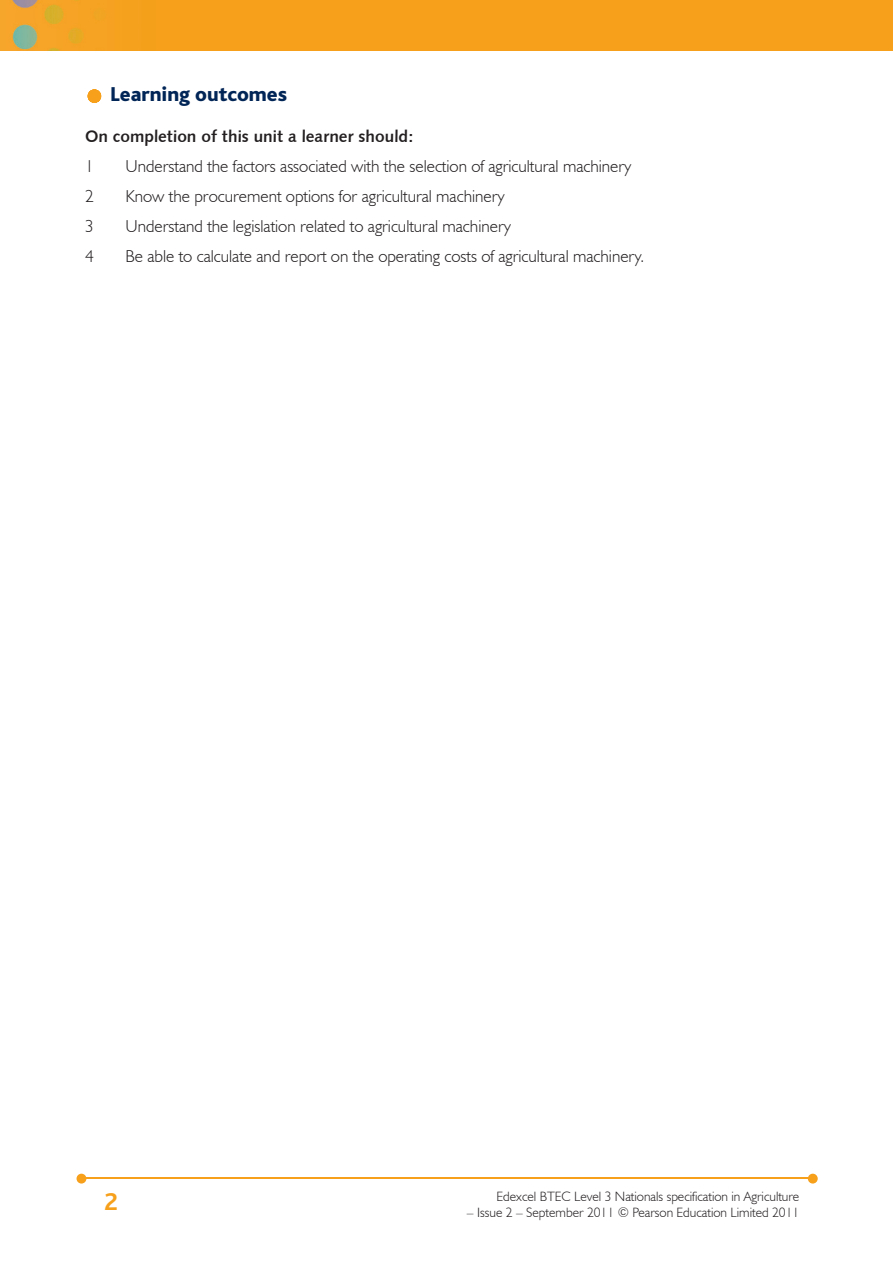
<style>
.page{position:relative;width:893px;height:1263px;background:#fff}
.page>*{position:absolute;margin:0;border:0;box-sizing:border-box;transform-origin:0 0}
.t1{font:700 25.5px "Bliss";color:#f6a01b}
.t2{font:800 21px "Bliss";color:#002556}
.t3{font:300 17.25px "Humanist 521 BT";color:#231f20}
.t4{font:16.5px "Humanist 531 BT Bold A";color:#231f20}
.t5{font:300 13.5px "Humanist 521 BT";color:#231f20}
</style>
<div class="page">
<img style="left:0;top:0;width:893px;height:51px">
<hr style="left:82px;top:1178px;width:728px;height:1px;background:#f6a01b">
<svg style="left:808px;top:1174px;width:10px;height:9px"></svg>
<svg style="left:77px;top:1174px;width:9px;height:9px"></svg>
<svg style="left:88px;top:89px;width:13px;height:14px"></svg>
<p class="t2" style="left:111px;top:83px;width:178px">Learning outcomes</p>
<p class="t4" style="left:85px;top:126px;width:330px">On completion of this unit a learner should:</p>
<p class="t3" style="left:85px;top:156px;width:10px">1</p>
<p class="t3" style="left:125px;top:156px;width:508px">Understand the factors associated with the selection of agricultural machinery</p>
<p class="t3" style="left:85px;top:186px;width:10px">2</p>
<p class="t3" style="left:125px;top:186px;width:381px">Know the procurement options for agricultural machinery</p>
<p class="t3" style="left:85px;top:216px;width:10px">3</p>
<p class="t3" style="left:125px;top:216px;width:387px">Understand the legislation related to agricultural machinery</p>
<p class="t3" style="left:85px;top:246px;width:10px">4</p>
<p class="t3" style="left:125px;top:246px;width:520px">Be able to calculate and report on the operating costs of agricultural machinery.</p>
<h1 class="t1" style="left:104px;top:1188px;width:15px">2</h1>
<p class="t5" style="left:497px;top:1188px;width:304px">Edexcel BTEC Level 3 Nationals specification in Agriculture</p>
<p class="t5" style="left:467px;top:1204px;width:334px">– Issue 2 – September 2011 © Pearson Education Limited 2011</p>
</div>
